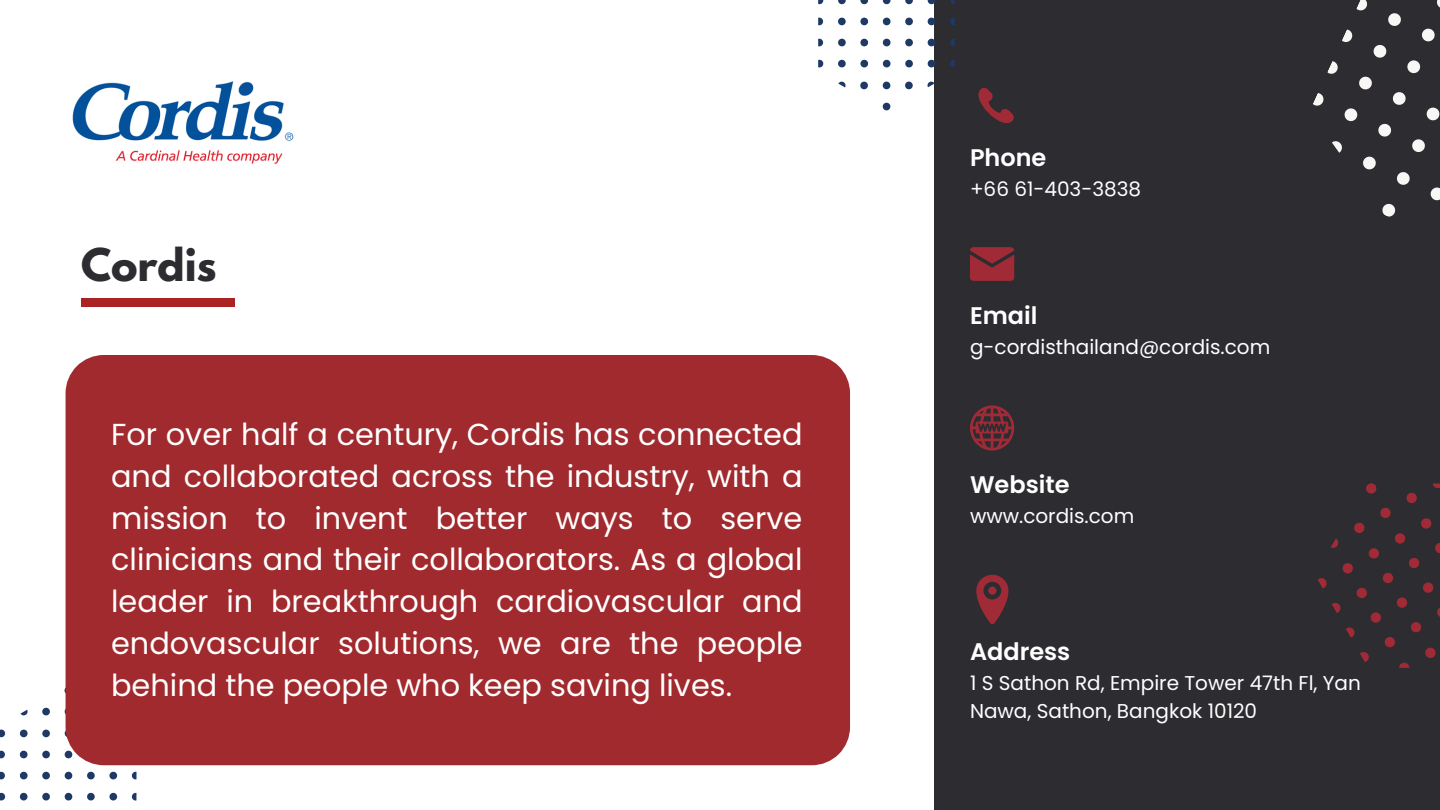
<style>
.page{position:relative;width:1440px;height:810px;background:#fff}
.page>*{position:absolute;margin:0;border:0;box-sizing:border-box;transform-origin:0 0}
.t1{font:700 40px "League Spartan";color:#2c2c31}
.t2{font:30.4px/41.7px "Poppins";color:#fff;text-align:justify}
.t3{font:600 24px "Poppins";color:#fff}
.t4{font:20px/27.8px "Poppins";color:#fff}
</style>
<div class="page">
<div style="left:934px;top:0;width:506px;height:810px;background:#2c2c31"></div>
<svg style="left:818px;top:0;width:137px;height:110px"></svg>
<div style="left:81px;top:298px;width:154px;height:9px;background:#ab2222"></div>
<svg style="left:0;top:687px;width:136px;height:114px"></svg>
<div style="left:66px;top:355px;width:784px;height:410px;background:#a12a2e"></div>
<svg style="left:1313px;top:0;width:127px;height:217px"></svg>
<svg style="left:1318px;top:483px;width:122px;height:185px"></svg>
<svg style="left:970px;top:406px;width:44px;height:45px"></svg>
<svg style="left:976px;top:575px;width:32px;height:49px"></svg>
<div style="left:988px;top:587px;width:8px;height:8px;background:#a02b37;border-radius:50%"></div>
<svg style="left:970px;top:247px;width:44px;height:34px"></svg>
<svg style="left:978px;top:87px;width:36px;height:37px"></svg>
<img style="left:72px;top:81px;width:222px;height:83px">
<h1 class="t1" style="left:81px;top:245px;width:137px">Cordis</h1>
<p class="t2" style="left:111px;top:414px;width:693px">For over half a century, Cordis has connected and collaborated across the industry, with a mission to invent better ways to serve clinicians and their collaborators. As a global leader in breakthrough cardiovascular and endovascular solutions, we are the people behind the people who keep saving lives.</p>
<p class="t3" style="left:970px;top:140px;width:78px">Phone</p>
<p class="t4" style="left:970px;top:175px;width:173px">+66 61-403-3838</p>
<p class="t3" style="left:970px;top:299px;width:69px">Email</p>
<p class="t4" style="left:970px;top:333px;width:302px">g-cordisthailand@cordis.com</p>
<p class="t3" style="left:970px;top:468px;width:101px">Website</p>
<p class="t4" style="left:970px;top:502px;width:166px">www.cordis.com</p>
<p class="t3" style="left:970px;top:635px;width:102px">Address</p>
<p class="t4" style="left:970px;top:669px;width:392px">1 S Sathon Rd, Empire Tower 47th Fl, Yan<br>Nawa, Sathon, Bangkok 10120</p>
</div>
